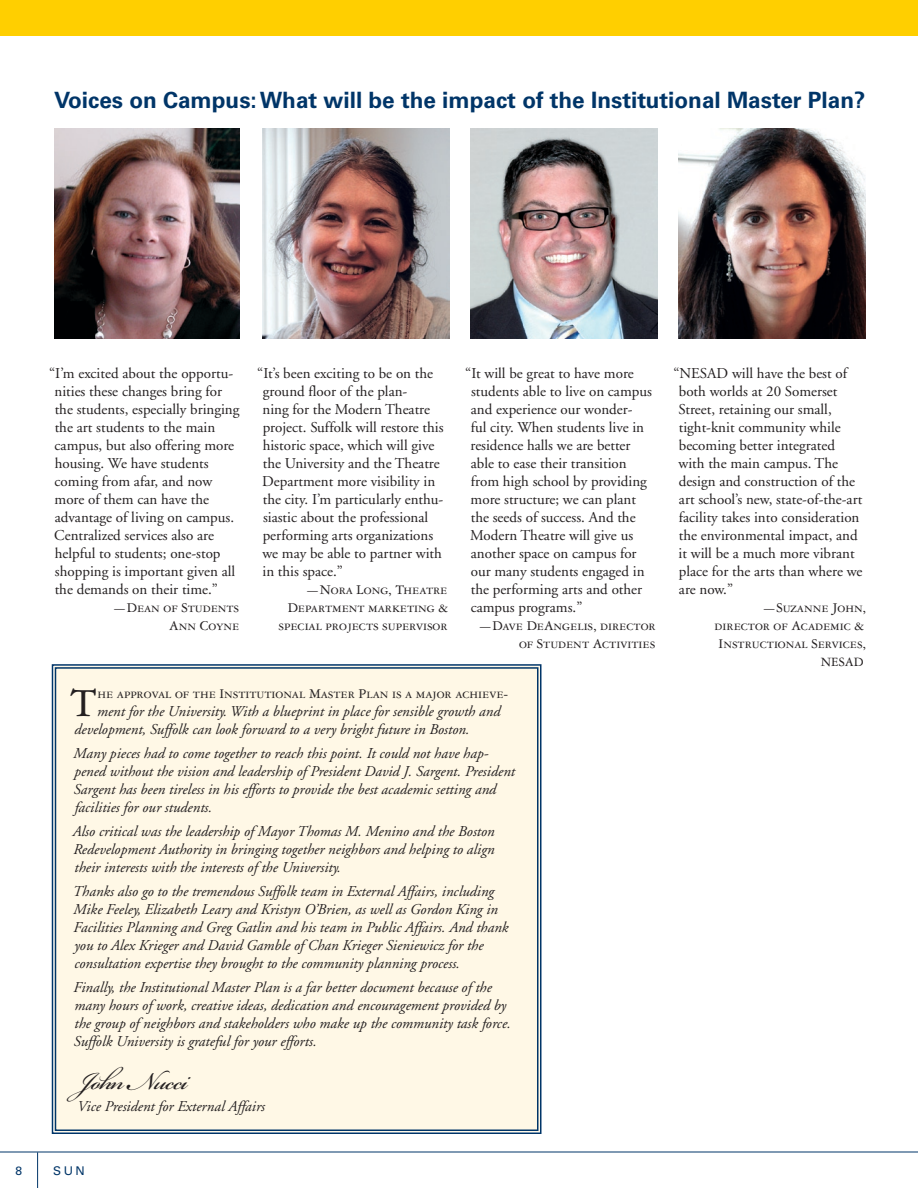
<style>
.page{position:relative;width:918px;height:1188px;background:#fff}
.page>*{position:absolute;margin:0;border:0;box-sizing:border-box;transform-origin:0 0}
.t1{font:43.65px "Garamond Three SC";color:#231f20}
.t2{font:39px "Bickham Script Pro";letter-spacing:-.02em;color:#231f20}
.t3{font:700 22.5px "Univers LT Std";color:#003568}
.t4{font:15px/18px "Adobe Garamond";color:#231f20}
.t5{font:italic 15px/18px "Adobe Garamond";color:#231f20}
.t6{font:14.25px/18px "Garamond Three SC";color:#231f20;text-align:right}
.t7{font:13.5px "Garamond Three SC";color:#231f20}
.t8{font:12px "Univers LT Std";color:#003568}
</style>
<div class="page">
<hr style="left:37px;top:1152px;width:1px;height:36px;background:#003568">
<hr style="left:0;top:1152px;width:918px;height:1px;background:#003568">
<div style="left:0;top:0;width:918px;height:36px;background:#ffcf00"></div>
<img style="left:54px;top:129px;width:186px;height:210px">
<img style="left:262px;top:129px;width:187px;height:210px">
<img style="left:470px;top:129px;width:187px;height:210px">
<img style="left:678px;top:129px;width:187px;height:210px">
<div style="left:51px;top:664px;width:491px;height:470px;background:#fff8e6"></div>
<h3 class="t3" style="left:54px;top:87px;width:813px">Voices on Campus: What will be the impact of the Institutional Master Plan?</h3>
<p class="t4" style="left:54px;top:365px;width:187px;text-indent:-5px">“I’m excited about the opportu&shy;nities these changes bring for the students, especially bringing the art students to the main campus, but also offering more housing. We have students coming from afar, and now more of them can have the advantage of living on campus.<br>Centralized services also are helpful to students; one-stop shopping is important given all the demands on their time.”</p>
<p class="t6" style="left:113px;top:599px;width:128px">—Dean of Students<br>Ann Coyne</p>
<p class="t4" style="left:262px;top:365px;width:183px;text-indent:-5px">“It’s been exciting to be on the ground floor of the plan-<br>ning for the Modern Theatre project. Suffolk will restore this historic space, which will give the University and the Theatre<br>Department more visibility in the city. I’m particularly enthu&shy;siastic about the professional performing arts organizations we may be able to partner with in this space.”</p>
<p class="t6" style="left:279px;top:581px;width:171px">—Nora Long, Theatre<br>Department marketing &amp; special projects supervisor</p>
<p class="t4" style="left:470px;top:365px;width:183px;text-indent:-5px">“It will be great to have more students able to live on campus and experience our wonder-<br>ful city. When students live in residence halls we are better able to ease their transition from high school by providing more structure; we can plant the seeds of success. And the<br>Modern Theatre will give us another space on campus for our many students engaged in the performing arts and other campus programs.”</p>
<p class="t6" style="left:478px;top:617px;width:179px">—Dave DeAngelis, director of Student Activities</p>
<h1 class="t1" style="left:70px;top:679px;width:28px">T</h1>
<p class="t6" style="left:97px;top:684px;width:412px">he approval of the Institutional Master Plan is a major achieve-</p>
<p class="t5" style="left:74px;top:703px;width:428px;text-indent:23px">ment for the University. With a blueprint in place for sensible growth and development, Suffolk can look forward to a very bright future in Boston.</p>
<p class="t5" style="left:73px;top:745px;width:443px">Many pieces had to come together to reach this point. It could not have hap&shy;pened without the vision and leadership of President David J. Sargent. President Sargent has been tireless in his efforts to provide the best academic setting and facilities for our students.</p>
<p class="t5" style="left:72px;top:823px;width:423px;text-align:justify">Also critical was the leadership of Mayor Thomas M. Menino and the Boston Redevelopment Authority in bringing together neighbors and helping to align their interests with the interests of the University.</p>
<p class="t5" style="left:72px;top:883px;width:437px">Thanks also go to the tremendous Suffolk team in External Affairs, including Mike Feeley, Elizabeth Leary and Kristyn O’Brien, as well as Gordon King in Facilities Planning and Greg Gatlin and his team in Public Affairs. And thank you to Alex Krieger and David Gamble of Chan Krieger Sieniewicz for the consultation expertise they brought to the community planning process.</p>
<p class="t5" style="left:73px;top:979px;width:439px">Finally, the Institutional Master Plan is a far better document because of the many hours of work, creative ideas, dedication and encouragement provided by the group of neighbors and stakeholders who make up the community task force.<br>Suffolk University is grateful for your efforts.</p>
<h2 class="t2" style="left:78px;top:1053px;width:111px">John Nucci</h2>
<p class="t5" style="left:77px;top:1098px;width:189px">Vice President for External Affairs</p>
<p class="t4" style="left:678px;top:365px;width:185px;text-indent:-5px">“NESAD will have the best of both worlds at 20 Somerset<br>Street, retaining our small, tight-knit community while becoming better integrated with the main campus. The design and construction of the art school’s new, state-of-the-art facility takes into consideration the environmental impact, and it will be a much more vibrant place for the arts than where we are now.”</p>
<p class="t6" style="left:715px;top:599px;width:153px;text-align:left;text-indent:47px">—Suzanne John, director of Academic &amp;<br>Instructional Services,</p>
<p class="t7" style="left:821px;top:655px;width:44px">NESAD</p>
<p class="t8" style="left:16px;top:1164px;width:8px">8</p>
<p class="t8" style="left:53px;top:1164px;width:33px">SUN</p>
</div>
